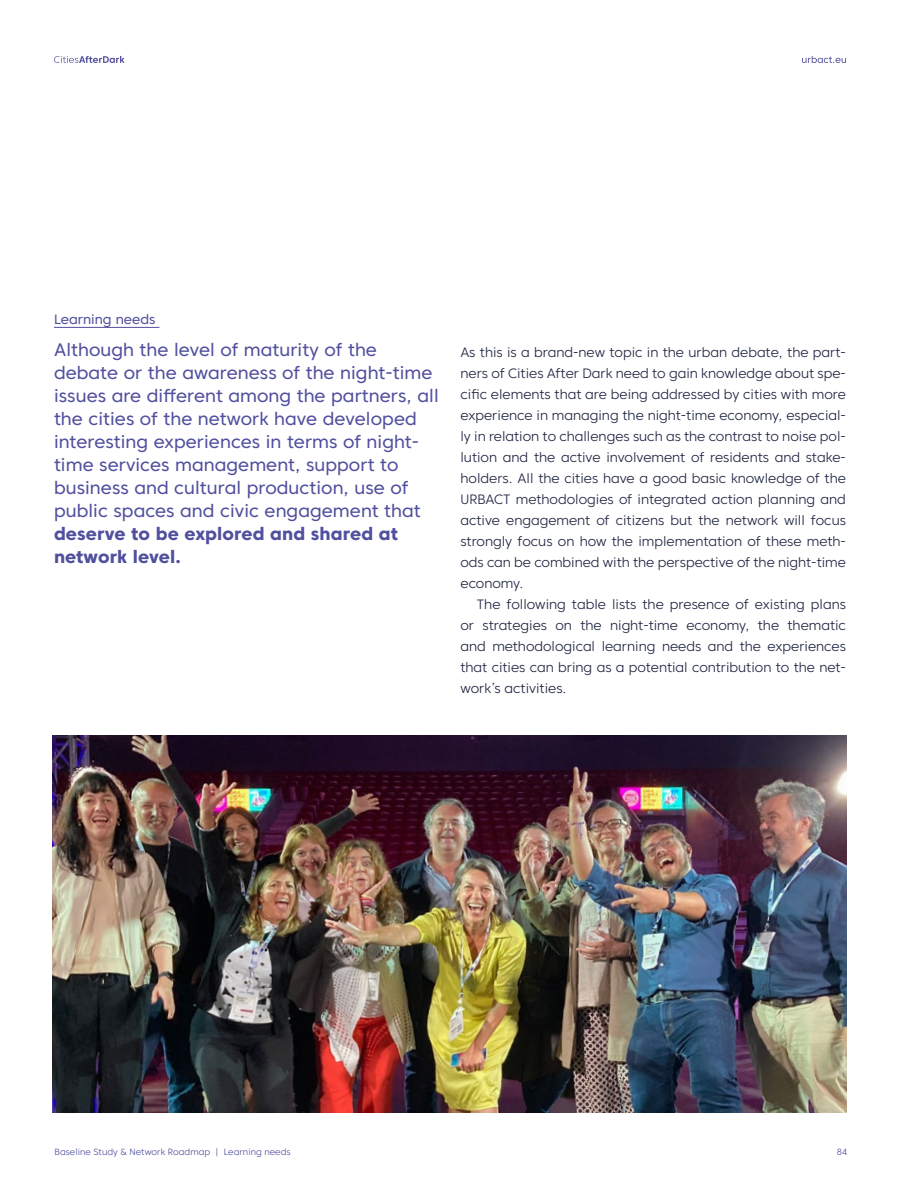
<style>
.page{position:relative;width:900px;height:1200px;background:#fff}
.page>*{position:absolute;margin:0;border:0;box-sizing:border-box;transform-origin:0 0}
.t1{font:18px/23px "Core Sans C 45";letter-spacing:.005em;color:#51509e}
.t2{font:800 18px/23px "Core Sans C 75";letter-spacing:.005em;color:#51509e}
.t3{font:300 13.5px/21px "Core Sans C 35";color:#1f2541;text-align:justify}
.t4{font:13.5px "Core Sans C 45";color:#51509e}
.t5{font:300 9px "Core Sans C 35";color:#51509e}
</style>
<div class="page">
<svg style="left:54px;top:56px;width:71px;height:7px"></svg>
<svg style="left:802px;top:56px;width:44px;height:7px"></svg>
<hr style="left:54px;top:327px;width:105px;height:1px;background:#51509e">
<img style="left:53px;top:735px;width:793px;height:378px">
<p class="t4" style="left:54px;top:311px;width:103px">Learning needs</p>
<p class="t1" style="left:54px;top:338px;width:386px">Although the level of maturity of the debate or the awareness of the night-time issues are different among the partners, all the cities of the network have developed interesting experiences in terms of night&shy;time services management, support to business and cultural production, use of public spaces and civic engagement that</p>
<h1 class="t2" style="left:54px;top:522px;width:345px">deserve to be explored and shared at network level.</h1>
<p class="t3" style="left:460px;top:342px;width:387px">As this is a brand-new topic in the urban debate, the part&shy;ners of Cities After Dark need to gain knowledge about spe&shy;cific elements that are being addressed by cities with more experience in managing the night-time economy, especial&shy;ly in relation to challenges such as the contrast to noise pol&shy;lution and the active involvement of residents and stake&shy;holders. All the cities have a good basic knowledge of the URBACT methodologies of integrated action planning and active engagement of citizens but the network will focus strongly focus on how the implementation of these meth&shy;ods can be combined with the perspective of the night-time economy.</p>
<p class="t3" style="left:460px;top:594px;width:387px;text-indent:16px">The following table lists the presence of existing plans or strategies on the night-time economy, the thematic and methodological learning needs and the experiences that cities can bring as a potential contribution to the net&shy;work’s activities.</p>
<p class="t5" style="left:54px;top:1146px;width:238px">Baseline Study &amp; Network Roadmap | Learning needs</p>
<p class="t5" style="left:837px;top:1146px;width:12px">84</p>
</div>
